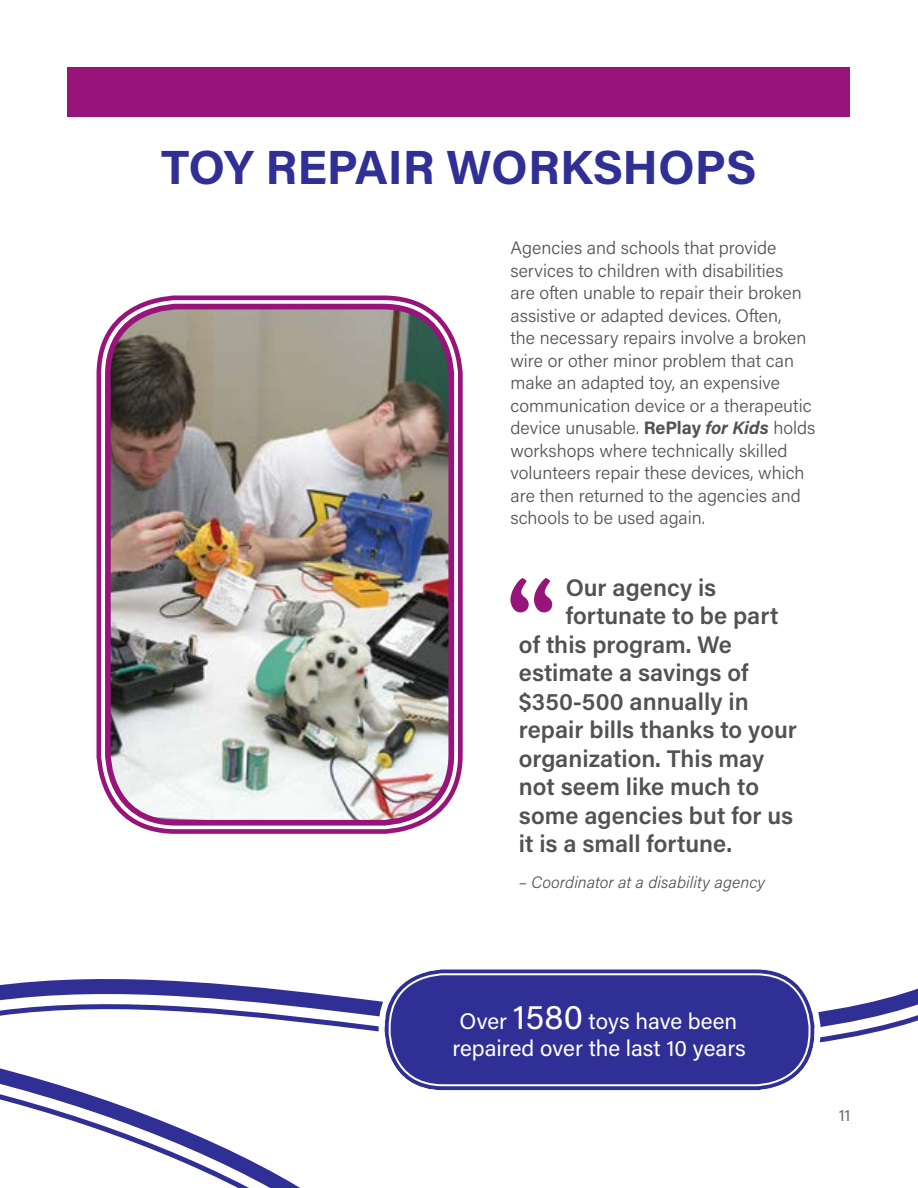
<style>
.page{position:relative;width:918px;height:1188px;background:#fff}
.page>*{position:absolute;margin:0;border:0;box-sizing:border-box;transform-origin:0 0}
.t1{font:700 48px "Acumin Pro";letter-spacing:-.005em;color:#302f95}
.t2{font:600 24px "Acumin Pro";color:#515254}
.t3{font:22.5px/27px "Acumin Pro";color:#fff;text-align:center}
.t4{font:300 18px/22.5px "Acumin Pro";color:#515254}
.t5{font:italic 300 16.5px "Acumin Pro";color:#515254}
.t6{font:16.5px "Acumin Pro";color:#6d6e71}
.s1{font-weight:700}
.s2{font-weight:700;font-style:italic}
.s3{font-size:34.5px}
</style>
<div class="page">
<div style="left:97px;top:296px;width:366px;height:538px;border:5px solid #97147a;border-radius:77px"></div>
<img style="left:108px;top:307px;width:343px;height:516px">
<div style="left:105px;top:304px;width:349px;height:522px;border:6px solid #97147a;border-radius:68px"></div>
<svg style="left:351px;top:970px;width:567px;height:119px"></svg>
<div style="left:68px;top:68px;width:782px;height:49px;background:#97147a"></div>
<svg style="left:510px;top:578px;width:42px;height:34px"></svg>
<svg style="left:108px;top:820px;width:243px;height:208px"></svg>
<svg style="left:0;top:838px;width:326px;height:350px"></svg>
<div style="left:385px;top:969px;width:429px;height:121px;background:#302f95;border-radius:58px"></div>
<div style="left:379px;top:963px;width:441px;height:133px;border:6px solid #fff;border-radius:62px"></div>
<div style="left:389px;top:973px;width:422px;height:113px;border:2px solid #fff;border-radius:54px"></div>
<h1 class="t1" style="left:161px;top:133px;width:166px">TOY REPA</h1>
<h1 class="t1" style="left:388px;top:133px;width:371px">IR WORKSHOPS</h1>
<p class="t4" style="left:510px;top:236px;width:306px">Agencies and schools that provide services to children with disabilities<br>are often unable to repair their broken assistive or adapted devices. Often,<br>the necessary repairs involve a broken wire or other minor problem that can make an adapted toy, an expensive communication device or a therapeutic device unusable. <span class="s1">REPLAY</span> <span class="s2">for Kids</span> holds workshops where technically skilled volunteers repair these devices, which are then returned to the agencies and schools to be used again.</p>
<h2 class="t2" style="left:566px;top:571px;width:152px">Our agency is</h2>
<h2 class="t2" style="left:566px;top:599px;width:214px">fortunate to be part</h2>
<h2 class="t2" style="left:519px;top:627px;width:214px">of this program. We</h2>
<h2 class="t2" style="left:519px;top:656px;width:231px">estimate a savings of</h2>
<h2 class="t2" style="left:519px;top:684px;width:231px">$350-500 annually in</h2>
<h2 class="t2" style="left:519px;top:713px;width:280px">repair bills thanks to your</h2>
<h2 class="t2" style="left:519px;top:741px;width:247px">organization. This may</h2>
<h2 class="t2" style="left:519px;top:770px;width:242px">not seem like much to</h2>
<h2 class="t2" style="left:519px;top:798px;width:276px">some agencies but for us</h2>
<h2 class="t2" style="left:519px;top:827px;width:215px">it is a small fortune.</h2>
<p class="t5" style="left:519px;top:871px;width:248px">– Coordinator at a disability agency</p>
<p class="t3" style="left:452px;top:1007px;width:295px">Over <span class="s3">1580</span> toys have been repaired over the last 10 years</p>
<p class="t6" style="left:839px;top:1103px;width:13px">11</p>
</div>
